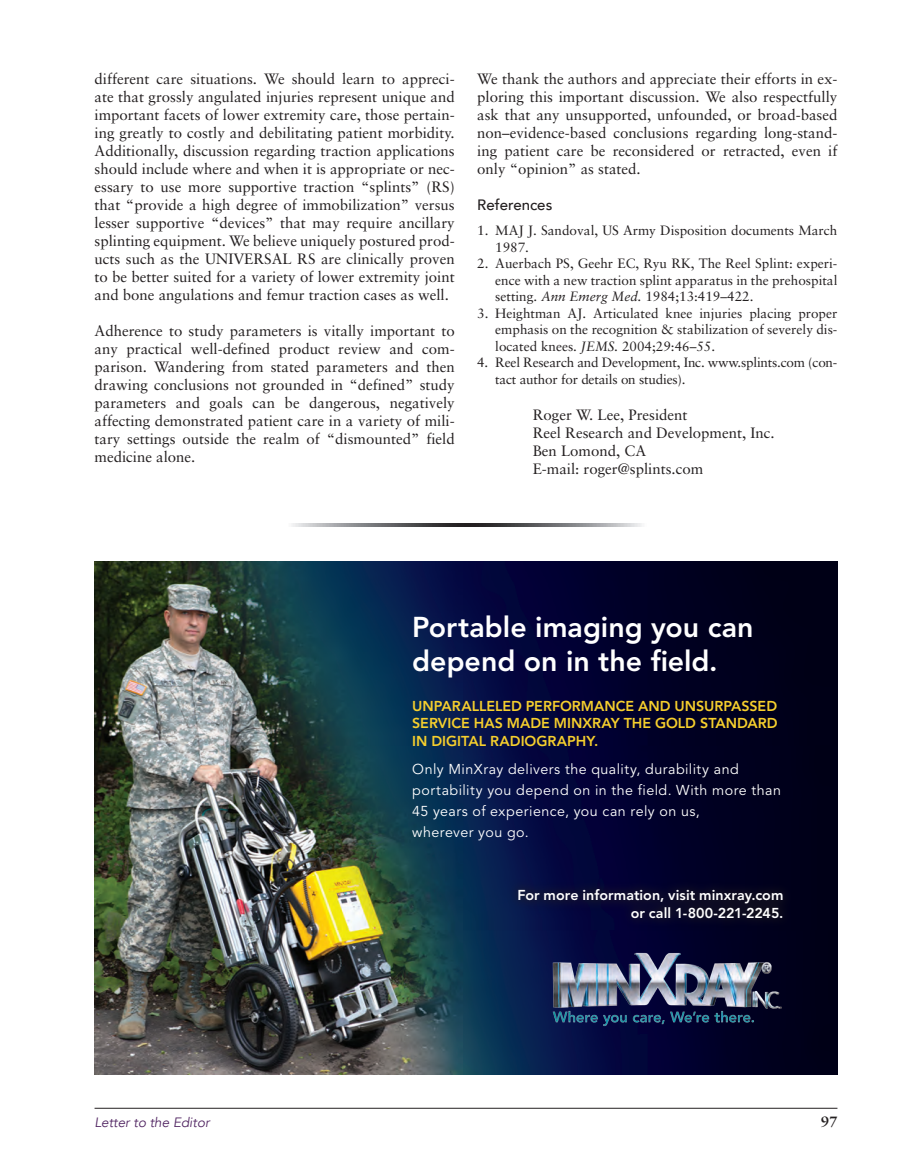
<style>
.page{position:relative;width:905px;height:1175px;background:#fff}
.page>*{position:absolute;margin:0;border:0;box-sizing:border-box;transform-origin:0 0}
.t1{font:800 28.5px/34.2px "Avenir";color:#fff}
.Text_with_extra_spac{font:15px/18px "Sabon";color:#231f20;text-align:justify}
.Text_no___above{font:15px/18px "Sabon";color:#231f20}
.References_Head{font:500 15px "Avenir";color:#231f20}
.t2{font:700 15px "Sabon";color:#231f20}
.t3{font:14.25px/21px "Avenir";letter-spacing:.035em;color:#fff}
.t4{font:800 14.25px/17.2px "Avenir";color:#f6cf2d;text-align:justify}
.t5{font:800 14.25px/17.2px "Avenir";letter-spacing:.005em;color:#fff;text-align:right}
.References_1-9{font:13.5px/16.5px "Sabon";color:#231f20}
.t6{font:italic 13.5px "Avenir";color:#512562}
.s1{font-style:italic}
</style>
<div class="page">
<hr style="left:94px;top:1107px;width:743px;height:1px;background:#231f20">
<img style="left:94px;top:561px;width:743px;height:513px">
<img style="left:538px;top:951px;width:253px;height:76px">
<div style="left:506px;top:878px;width:287px;height:51px;background:#231f20;opacity:.75"></div>
<svg style="left:292px;top:524px;width:350px;height:3px"></svg>
<p class="Text_with_extra_spac" style="left:94px;top:69px;width:362px">different care situations. We should learn to appreci&shy;ate that grossly angulated injuries represent unique and important facets of lower extremity care, those pertain&shy;ing greatly to costly and debilitating patient morbidity.<br>Additionally, discussion regarding traction applications should include where and when it is appropriate or nec&shy;essary to use more supportive traction “splints” (RS) that “provide a high degree of immobilization” versus lesser supportive “devices” that may require ancillary splinting equipment. We believe uniquely postured prod&shy;ucts such as the UNIVERSAL RS are clinically proven to be better suited for a variety of lower extremity joint and bone angulations and femur traction cases as well.</p>
<p class="Text_with_extra_spac" style="left:94px;top:321px;width:362px">Adherence to study parameters is vitally important to any practical well-defined product review and com&shy;parison. Wandering from stated parameters and then drawing conclusions not grounded in “defined” study parameters and goals can be dangerous, negatively affecting demonstrated patient care in a variety of mili&shy;tary settings outside the realm of “dismounted” field medicine alone.</p>
<p class="Text_with_extra_spac" style="left:477px;top:69px;width:361px">We thank the authors and appreciate their efforts in ex&shy;ploring this important discussion. We also respectfully ask that any unsupported, unfounded, or broad-based non–evidence-based conclusions regarding long-stand&shy;ing patient care be reconsidered or retracted, even if only “opinion” as stated.</p>
<p class="References_Head" style="left:477px;top:191px;width:77px">References</p>
<p class="References_1-9" style="left:495px;top:222px;width:343px;text-indent:-18px">1. MAJ J. Sandoval, US Army Disposition documents March<br>1987.</p>
<p class="References_1-9" style="left:495px;top:255px;width:343px;text-align:justify;text-indent:-18px">2. Auerbach PS, Geehr EC, Ryu RK, The Reel Splint: experi&shy;ence with a new traction splint apparatus in the prehospital setting. <span class="s1">Ann Emerg Med.</span> 1984;13:419–422.</p>
<p class="References_1-9" style="left:495px;top:304px;width:343px;text-align:justify;text-indent:-18px">3. Heightman AJ. Articulated knee injuries placing proper emphasis on the recognition &amp; stabilization of severely dis&shy;located knees. <span class="s1">JEMS.</span> 2004;29:46–55.</p>
<p class="References_1-9" style="left:495px;top:354px;width:342px;text-indent:-18px">4. Reel Research and Development, Inc. www.splints.com (con&shy;tact author for details on studies).</p>
<p class="Text_no___above" style="left:532px;top:405px;width:243px">Roger W. Lee, President<br>Reel Research and Development, Inc.<br>Ben Lomond, CA<br>E-mail: roger@splints.com</p>
<p class="t1" style="left:412px;top:610px;width:343px">Portable imaging you can depend on in the field.</p>
<p class="t4" style="left:412px;top:697px;width:367px">UNPARALLELED PERFORMANCE AND UNSURPASSED SERVICE HAS MADE MINXRAY THE GOLD STANDARD IN DIGITAL RADIOGRAPHY.</p>
<p class="t3" style="left:412px;top:759px;width:370px">Only MinXray delivers the quality, durability and portability you depend on in the field. With more than 45 years of experience, you can rely on us,<br>wherever you go.</p>
<p class="t5" style="left:517px;top:886px;width:267px">For more information, visit minxray.com or call 1-800-221-2245.</p>
<p class="t6" style="left:94px;top:1113px;width:116px">Letter to the Editor</p>
<p class="t2" style="left:820px;top:1112px;width:18px">97</p>
</div>
